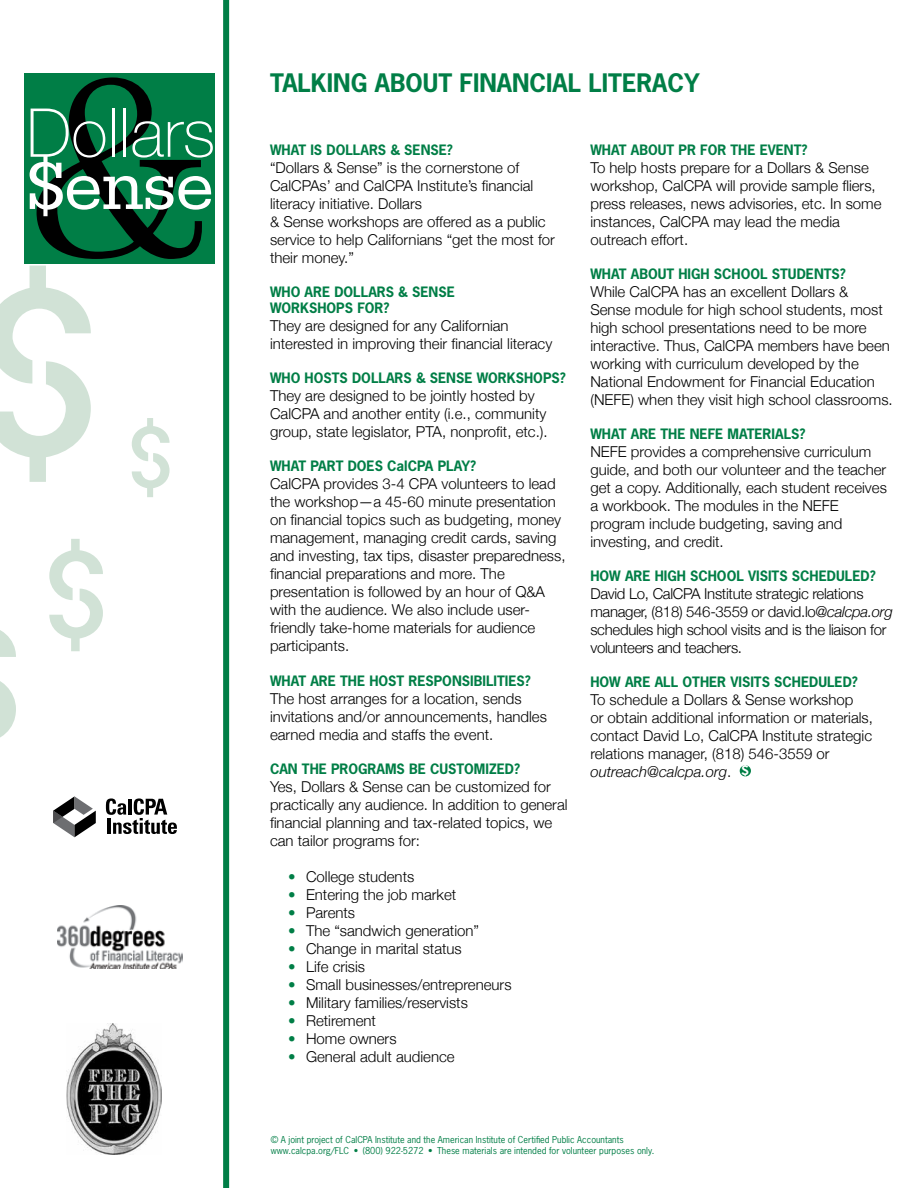
<style>
.page{position:relative;width:918px;height:1188px;background:#fff}
.page>*{position:absolute;margin:0;border:0;box-sizing:border-box;transform-origin:0 0}
.t1{font:283.5px "Housebroken Clean";color:#d1e2d6}
.t2{font:300 259.2px "Century";color:#000}
.t3{font:147.3px "Housebroken Clean";color:#d1e2d6}
.t4{font:103.8px "Housebroken Clean";color:#d1e2d6}
.t5{font:70.65px "Serifa";color:#fff}
.t6{font:100 67.5px "Helvetica Neue LT Std";color:#fff}
.t7{font:700 24px "News Gothic Std";color:#007e46}
.t8{font:300 15px/18px "Helvetica Neue";color:#000}
.t9{font:300 15px/18px "Helvetica Neue";letter-spacing:-.02em;color:#000}
.t10{font:700 13.5px/16.2px "News Gothic Std";color:#007e46}
.t11{font:9px/10.8px "News Gothic Std";color:#007e46}
.s1{color:#007e46}
.s2{font-style:italic}
.s3{font-family:"News Gothic Std";font-weight:700;font-size:12.6px;color:#fff}
</style>
<div class="page">
<div style="left:223px;top:0;width:6px;height:1188px;background:#007e46"></div>
<div style="left:25px;top:73px;width:190px;height:190px;background:#007e46"></div>
<img style="left:57px;top:905px;width:125px;height:63px">
<img style="left:66px;top:1024px;width:95px;height:130px">
<svg style="left:53px;top:796px;width:43px;height:41px"></svg>
<svg style="left:106px;top:798px;width:71px;height:36px"></svg>
<div style="left:740px;top:765px;width:11px;height:11px;background:#007e46;border-radius:50%"></div>
<h2 class="t2" style="left:28px;top:18px;width:184px">&amp;</h2>
<h3 class="t6" style="left:26px;top:94px;width:190px">Dollars</h3>
<h3 class="t5" style="left:26px;top:147px;width:190px">$ense</h3>
<h1 class="t1" style="left:-32px;top:188px;width:144px">$</h1>
<h3 class="t3" style="left:39px;top:499px;width:76px">$</h3>
<h3 class="t4" style="left:124px;top:390px;width:54px">$</h3>
<h3 class="t7" style="left:270px;top:67px;width:431px">TALKING ABOUT FINANCIAL LITERACY</h3>
<p class="t10" style="left:270px;top:141px;width:184px">WHAT IS DOLLARS &amp; SENSE?</p>
<p class="t8" style="left:270px;top:158px;width:287px">“Dollars &amp; Sense” is the cornerstone of CalCPAs’ and CalCPA Institute’s financial literacy initiative. Dollars<br>&amp; Sense workshops are offered as a public service to help Californians “get the most for their money.”</p>
<p class="t10" style="left:270px;top:283px;width:186px">WHO ARE DOLLARS &amp; SENSE<br>WORKSHOPS FOR?</p>
<p class="t8" style="left:270px;top:316px;width:284px">They are designed for any Californian interested in improving their financial literacy</p>
<p class="t10" style="left:270px;top:370px;width:297px">WHO HOSTS DOLLARS &amp; SENSE WORKSHOPS?</p>
<p class="t8" style="left:270px;top:386px;width:279px">They are designed to be jointly hosted by<br>CalCPA and another entity (i.e., community group, state legislator, PTA, nonprofit, etc.).</p>
<p class="t10" style="left:270px;top:458px;width:148px">WHAT PART DOES CALCPA</p>
<p class="t10" style="left:438px;top:458px;width:40px">PLAY?</p>
<p class="t8" style="left:270px;top:475px;width:297px">CalCPA provides 3-4 CPA volunteers to lead the workshop—a 45-60 minute presentation on financial topics such as budgeting, money management, managing credit cards, saving and investing, tax tips, disaster preparedness, financial preparations and more. The presentation is followed by an hour of Q&amp;A with the audience. We also include user&shy;friendly take-home materials for audience participants.</p>
<p class="t10" style="left:270px;top:672px;width:262px">WHAT ARE THE HOST RESPONSIBILITIES?</p>
<p class="t8" style="left:270px;top:689px;width:278px">The host arranges for a location, sends invitations and/or announcements, handles earned media and staffs the event.</p>
<p class="t10" style="left:270px;top:760px;width:252px">CAN THE PROGRAMS BE CUSTOMIZED?</p>
<p class="t8" style="left:270px;top:777px;width:299px">Yes, Dollars &amp; Sense can be customized for practically any audience. In addition to general financial planning and tax-related topics, we can tailor programs for:</p>
<p class="t8" style="left:288px;top:867px;width:128px"><span class="s1">•</span> College students</p>
<p class="t8" style="left:288px;top:885px;width:170px"><span class="s1">•</span> Entering the job market</p>
<p class="t8" style="left:288px;top:903px;width:69px"><span class="s1">•</span> Parents</p>
<p class="t8" style="left:288px;top:921px;width:193px"><span class="s1">•</span> The “sandwich generation”</p>
<p class="t8" style="left:288px;top:939px;width:175px"><span class="s1">•</span> Change in marital status</p>
<p class="t8" style="left:288px;top:957px;width:79px"><span class="s1">•</span> Life crisis</p>
<p class="t8" style="left:288px;top:975px;width:225px"><span class="s1">•</span> Small businesses/entrepreneurs</p>
<p class="t8" style="left:288px;top:993px;width:181px"><span class="s1">•</span> Military families/reservists</p>
<p class="t8" style="left:288px;top:1011px;width:90px"><span class="s1">•</span> Retirement</p>
<p class="t8" style="left:288px;top:1029px;width:110px"><span class="s1">•</span> Home owners</p>
<p class="t8" style="left:288px;top:1047px;width:168px"><span class="s1">•</span> General adult audience</p>
<p class="t10" style="left:590px;top:141px;width:219px">WHAT ABOUT PR FOR THE EVENT?</p>
<p class="t8" style="left:590px;top:158px;width:293px">To help hosts prepare for a Dollars &amp; Sense workshop, CalCPA will provide sample fliers, press releases, news advisories, etc. In some instances, CalCPA may lead the media outreach effort.</p>
<p class="t10" style="left:590px;top:265px;width:257px">WHAT ABOUT HIGH SCHOOL STUDENTS?</p>
<p class="t8" style="left:590px;top:282px;width:304px">While CalCPA has an excellent Dollars &amp;<br>Sense module for high school students, most high school presentations need to be more interactive. Thus, CalCPA members have been working with curriculum developed by the National Endowment for Financial Education (NEFE) when they visit high school classrooms.</p>
<p class="t10" style="left:590px;top:425px;width:217px">WHAT ARE THE NE FE MATERIALS?</p>
<p class="t8" style="left:590px;top:442px;width:298px">NEFE provides a comprehensive curriculum guide, and both our volunteer and the teacher get a copy. Additionally, each student receives a workbook. The modules in the NEFE program include budgeting, saving and investing, and credit.</p>
<p class="t10" style="left:590px;top:568px;width:287px">HOW ARE HIGH SCHOOL VISITS SCHEDULED?</p>
<p class="t9" style="left:590px;top:584px;width:304px">David Lo, CalCPA Institute strategic relations manager, (818) 546-3559 or david.lo<span class="s2">@calcpa.org </span>schedules high school visits and is the liaison for volunteers and teachers.</p>
<p class="t10" style="left:590px;top:674px;width:269px">HOW ARE ALL OTHER VISITS SCHEDULED?</p>
<p class="t8" style="left:590px;top:691px;width:284px">To schedule a Dollars &amp; Sense workshop<br>or obtain additional information or materials, contact David Lo, CalCPA Institute strategic relations manager, (818) 546-3559 or <span class="s2">outreach@calcpa.org</span>. <span class="s3">$</span></p>
<p class="t11" style="left:271px;top:1134px;width:385px">© A joint project of CalCPA Institute and the American Institute of Certified Public Accountants www.calcpa.org/FLC • (800) 922-5272 • These materials are intended for volunteer purposes only.</p>
</div>
